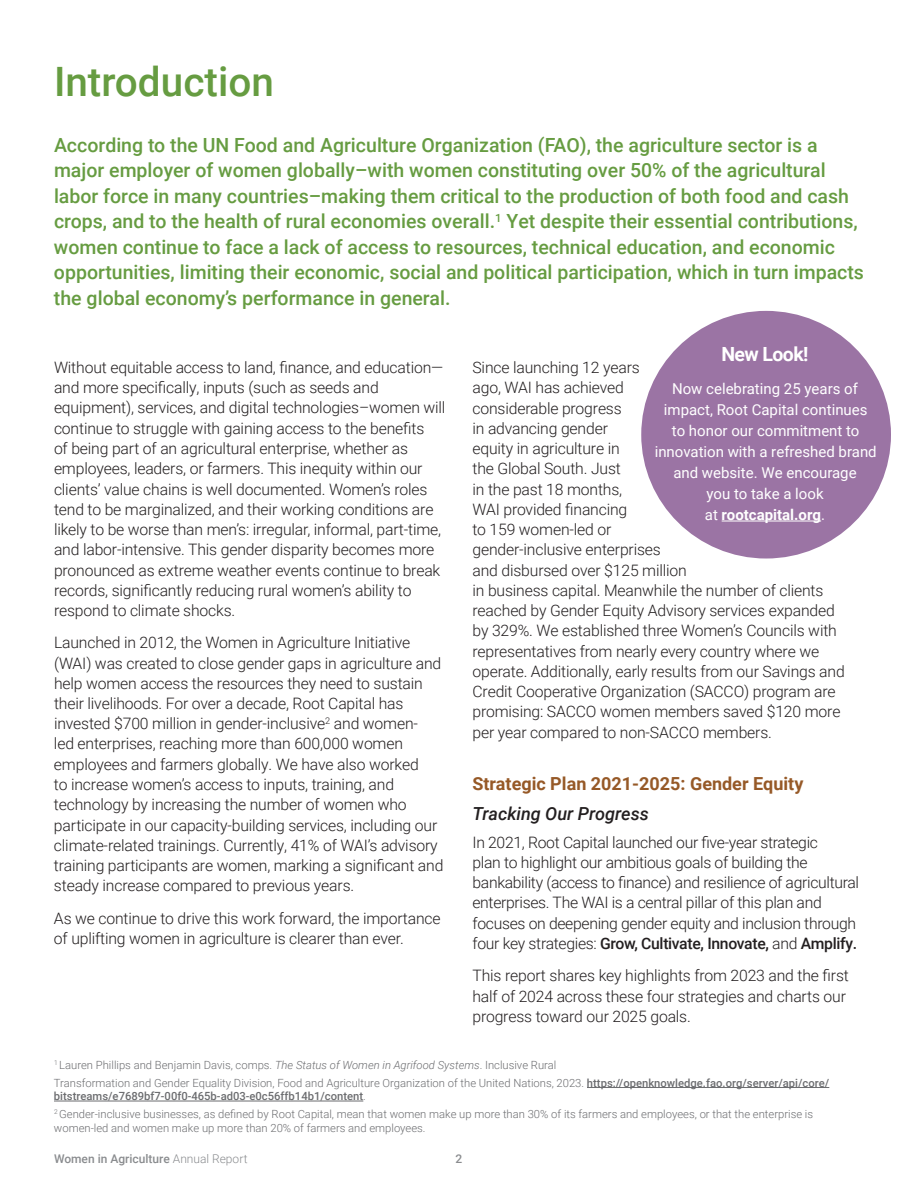
<style>
.page{position:relative;width:918px;height:1188px;background:#fff}
.page>*{position:absolute;margin:0;border:0;box-sizing:border-box;transform-origin:0 0}
.t1{font:500 40.5px "Roboto";color:#669c41}
.t2{font:500 19.5px/25.5px "Roboto";color:#669c41}
.t3{font:700 19.5px "Roboto";letter-spacing:-.03em;color:#fff}
.t4{font:700 18px "Roboto";color:#965927}
.t5{font:italic 500 18px "Roboto";color:#231f20}
.t6{font:300 15.75px/20.2px "Roboto";letter-spacing:-.01em;color:#231f20}
.t7{font:15px/21px "Roboto";color:#fff;text-align:center}
.t8{font:500 12px "Roboto";color:#8a8c8f}
.t9{font:300 11.25px/18px "Roboto";color:#6c6d70}
.s1{font-weight:700}
.s2{font-weight:500}
.s3{font-style:italic}
.s4{font-weight:300}
</style>
<div class="page">
<div style="left:641px;top:311px;width:250px;height:248px;background:#9b74a4;border-radius:50%"></div>
<hr style="left:722px;top:521px;width:99px;height:1px;background:#fff">
<hr style="left:587px;top:1087px;width:242px;height:1px;background:#6c6d70">
<hr style="left:54px;top:1101px;width:309px;height:1px;background:#6c6d70">
<h1 class="t1" style="left:54px;top:54px;width:221px">Introduction</h1>
<p class="t2" style="left:54px;top:132px;width:811px">According to the UN Food and Agriculture Organization (FAO), the agriculture sector is a major employer of women globally–with women constituting over 50% of the agricultural labor force in many countries–making them critical to the production of both food and cash crops, and to the health of rural economies overall.<sup>1</sup> Yet despite their essential contributions, women continue to face a lack of access to resources, technical education, and economic opportunities, limiting their economic, social and political participation, which in turn impacts the global economy’s performance in general.</p>
<p class="t6" style="left:54px;top:357px;width:393px">Without equitable access to land, finance, and education— and more specifically, inputs (such as seeds and equipment), services, and digital technologies–women will continue to struggle with gaining access to the benefits<br>of being part of an agricultural enterprise, whether as employees, leaders, or farmers. This inequity within our clients’ value chains is well documented. Women’s roles tend to be marginalized, and their working conditions are likely to be worse than men’s: irregular, informal, part-time, and labor-intensive. This gender disparity becomes more pronounced as extreme weather events continue to break records, significantly reducing rural women’s ability to respond to climate shocks.</p>
<p class="t6" style="left:54px;top:632px;width:391px">Launched in 2012, the Women in Agriculture Initiative (WAI) was created to close gender gaps in agriculture and help women access the resources they need to sustain their livelihoods. For over a decade, Root Capital has invested $700 million in gender-inclusive<sup>2</sup> and women-<br>led enterprises, reaching more than 600,000 women employees and farmers globally. We have also worked<br>to increase women’s access to inputs, training, and technology by increasing the number of women who participate in our capacity-building services, including our climate-related trainings. Currently, 41% of WAI’s advisory training participants are women, marking a significant and steady increase compared to previous years.</p>
<p class="t6" style="left:54px;top:907px;width:388px">As we continue to drive this work forward, the importance of uplifting women in agriculture is clearer than ever.</p>
<p class="t3" style="left:721px;top:340px;width:89px">New Look!</p>
<p class="t7" style="left:655px;top:378px;width:224px">Now celebrating 25 years of impact, Root Capital continues<br>to honor our commitment to innovation with a refreshed brand and website. We encourage<br>you to take a look<br>at <span class="s1">rootcapital.org</span>.</p>
<p class="t6" style="left:472px;top:357px;width:374px">Since launching 12 years<br>ago, WAI has achieved<br>considerable progress<br>in advancing gender<br>equity in agriculture in<br>the Global South. Just<br>in the past 18 months,<br>WAI provided financing<br>to 159 women-led or<br>gender-inclusive enterprises<br>and disbursed over $125 million<br>in business capital. Meanwhile the number of clients reached by Gender Equity Advisory services expanded by 329%. We established three Women’s Councils with representatives from nearly every country where we operate. Additionally, early results from our Savings and Credit Cooperative Organization (SACCO) program are promising: SACCO women members saved $120 more per year compared to non-SACCO members.</p>
<p class="t4" style="left:472px;top:771px;width:332px">Strategic Plan 2021-2025: Gender Equity</p>
<p class="t5" style="left:472px;top:801px;width:178px">Tracking Our Progress</p>
<p class="t6" style="left:472px;top:831px;width:388px">In 2021, Root Capital launched our five-year strategic<br>plan to highlight our ambitious goals of building the bankability (access to finance) and resilience of agricultural enterprises. The WAI is a central pillar of this plan and focuses on deepening gender equity and inclusion through four key strategies: <span class="s2">Grow, Cultivate, Innovate,</span> and <span class="s2">Amplify.</span></p>
<p class="t6" style="left:472px;top:965px;width:378px">This report shares key highlights from 2023 and the first half of 2024 across these four strategies and charts our progress toward our 2025 goals.</p>
<p class="t9" style="left:54px;top:1055px;width:777px"><sup>1</sup> Lauren Phillips and Benjamin Davis, comps. <span class="s3">The Status of Women in Agrifood Systems</span>. Inclusive Rural<br>Transformation and Gender Equality Division, Food and Agriculture Organization of the United Nations, 2023. <span class="s2">https://openknowledge.fao.org/server/api/core/</span></p>
<p class="t9" style="left:54px;top:1087px;width:761px"><span class="s2">bitstreams/e7689bf7-00f0-465b-ad03-e0c56ffb14b1/content</span>.<br><sup>2</sup> Gender-inclusive businesses, as defined by Root Capital, mean that women make up more than 30% of its farmers and employees, or that the enterprise is</p>
<p class="t9" style="left:54px;top:1118px;width:373px">women-led and women make up more than 20% of farmers and employees.</p>
<p class="t8" style="left:54px;top:1150px;width:195px">Women in Agriculture <span class="s4">Annual Report</span></p>
<p class="t8" style="left:456px;top:1150px;width:8px">2</p>
</div>
